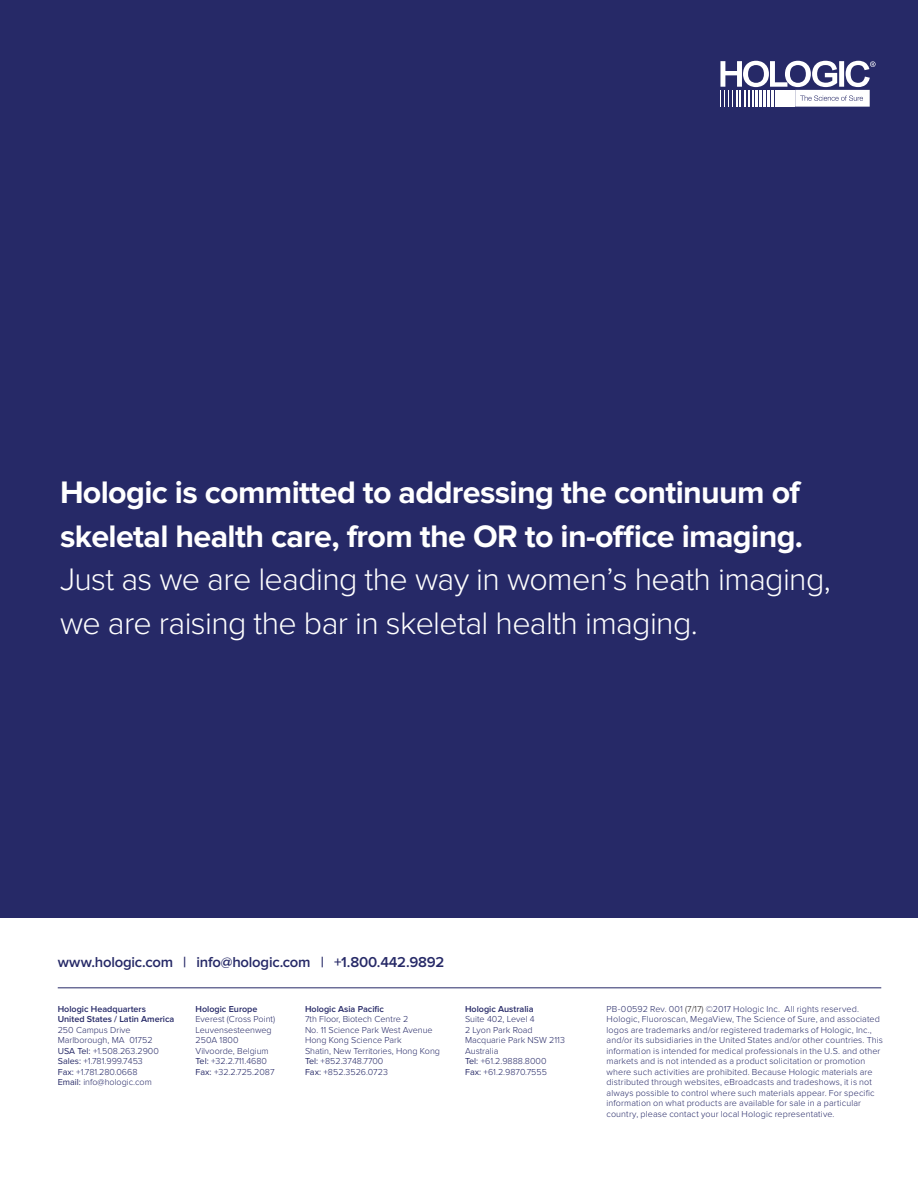
<style>
.page{position:relative;width:918px;height:1188px;background:#fff}
.page>*{position:absolute;margin:0;border:0;box-sizing:border-box;transform-origin:0 0}
.Body_Copy{font:700 32.25px/43.5px "Proxima Nova";letter-spacing:-.02em;color:#fff}
.t1{font:600 14.85px "Proxima Nova";letter-spacing:-.015em;color:#262967}
.t2{font:300 9px/10.5px "Proxima Nova";letter-spacing:.015em;color:#262967}
.t3{font:600 9px/10.5px "Proxima Nova";color:#262967}
.s1{font-weight:300}
.s2{font-weight:400}
.s3{color:#231f20}
</style>
<div class="page">
<div style="left:0;top:0;width:918px;height:918px;background:#262967"></div>
<svg style="left:720px;top:61px;width:156px;height:46px"></svg>
<hr style="left:58px;top:987px;width:823px;height:1px;background:#262967">
<p class="Body_Copy" style="left:60px;top:471px;width:772px">Hologic is committed to addressing the continuum of skeletal health care, from the OR to in-office imaging.<br><span class="s1">Just as we are leading the way in women’s heath imaging, we are raising the bar in skeletal health imaging.</span></p>
<p class="t1" style="left:58px;top:953px;width:388px">www.hologic.com | info@hologic.com | +1.800.442.9892</p>
<p class="t3" style="left:58px;top:1004px;width:90px">Hologic Headquarters</p>
<p class="t3" style="left:58px;top:1014px;width:118px">United States / Latin America<br><span class="s1">250 Campus Drive</span></p>
<p class="t2" style="left:58px;top:1035px;width:96px">Marlborough, MA 01752</p>
<p class="t2" style="left:58px;top:1046px;width:103px"><span class="s2">USA Tel:</span> +1.508.263.2900</p>
<p class="t2" style="left:58px;top:1056px;width:87px"><span class="s2">Sales:</span> +1.781.999.7453</p>
<p class="t2" style="left:58px;top:1067px;width:81px"><span class="s2">Fax:</span> +1.781.280.0668</p>
<p class="t2" style="left:58px;top:1077px;width:96px"><span class="s2">Email:</span> info@hologic.com</p>
<p class="t3" style="left:196px;top:1004px;width:63px">Hologic Europe</p>
<p class="t2" style="left:196px;top:1014px;width:81px">Everest (Cross Point)<br>Leuvensesteenweg<br>250A 1800<br>Vilvoorde, Belgium</p>
<p class="t2" style="left:196px;top:1056px;width:73px"><span class="s2">Tel:</span> +32.2.711.4680</p>
<p class="t2" style="left:196px;top:1067px;width:81px"><span class="s2">Fax:</span> +32.2.725.2087</p>
<p class="t3" style="left:305px;top:1004px;width:80px">Hologic Asia Pacific</p>
<p class="t2" style="left:305px;top:1014px;width:105px">7th Floor, Biotech Centre 2</p>
<p class="t2" style="left:305px;top:1025px;width:129px">No. 11 Science Park West Avenue<br>Hong Kong Science Park</p>
<p class="t2" style="left:305px;top:1046px;width:137px">Shatin, New Territories, Hong Kong<br><span class="s2">Tel:</span> +852.3748.7700</p>
<p class="t2" style="left:305px;top:1067px;width:84px"><span class="s2">Fax:</span> +852.3526.0723</p>
<p class="t3" style="left:465px;top:1004px;width:70px">Hologic Australia</p>
<p class="t2" style="left:465px;top:1014px;width:71px">Suite 402, Level 4<br>2 Lyon Park Road</p>
<p class="t2" style="left:465px;top:1035px;width:101px">Macquarie Park NSW 2113<br>Australia</p>
<p class="t2" style="left:465px;top:1056px;width:83px"><span class="s2">Tel:</span> +61.2.9888.8000</p>
<p class="t2" style="left:465px;top:1067px;width:83px"><span class="s2">Fax:</span> +61.2.9870.7555</p>
<p class="t2" style="left:607px;top:1004px;width:278px">PB-00592 Rev. 001 <span class="s3">(7/17)</span> ©2017 Hologic Inc. All rights reserved.<br>Hologic, Fluoroscan, MegaView, The Science of Sure, and associated logos are trademarks and/or registered trademarks of Hologic, Inc., and/or its subsidiaries in the United States and/or other countries. This information is intended for medical professionals in the U.S. and other markets and is not intended as a product solicitation or promotion where such activities are prohibited. Because Hologic materials are distributed through websites, eBroadcasts and tradeshows, it is not always possible to control where such materials appear. For specific information on what products are available for sale in a particular country, please contact your local Hologic representative.</p>
</div>
